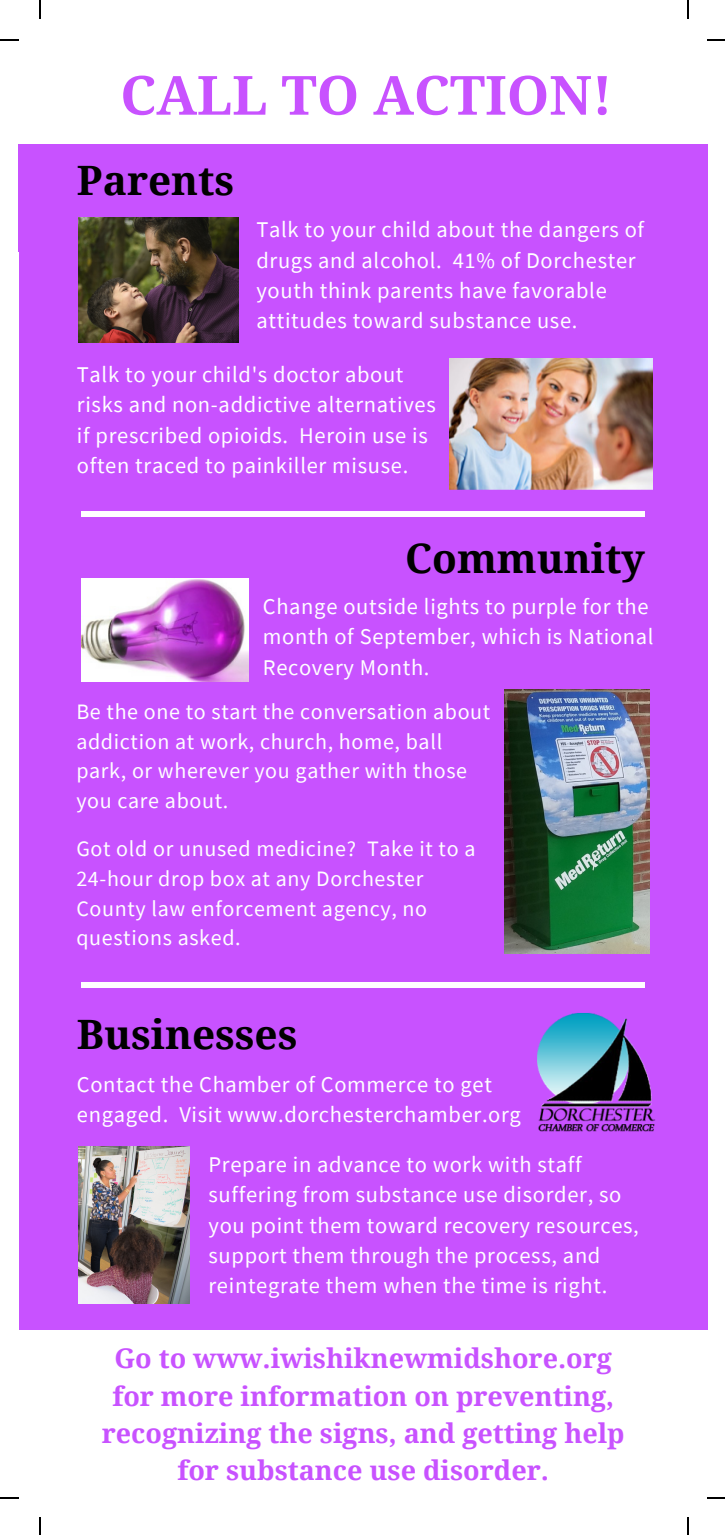
<style>
.page{position:relative;width:725px;height:1535px;background:#fff}
.page>*{position:absolute;margin:0;border:0;box-sizing:border-box;transform-origin:0 0}
.t1{font:700 54px "Droid Serif";color:#c852ff}
.t2{font:700 40.5px "Droid Serif";color:#000}
.t3{font:700 27px/37.1px "Droid Serif";color:#c852ff;text-align:center}
.t4{font:22.5px/30.4px "Source Sans Pro";letter-spacing:.03em;color:#fff}
.t5{font:22.05px/29.7px "Source Sans Pro";letter-spacing:.03em;color:#fff}
</style>
<div class="page">
<div style="left:19px;top:19px;width:688px;height:1498px;background:#c852ff"></div>
<div style="left:19px;top:1330px;width:688px;height:187px;background:#fff"></div>
<div style="left:81px;top:982px;width:564px;height:5px;background:#fff"></div>
<div style="left:19px;top:19px;width:688px;height:124px;background:#fff"></div>
<img style="left:504px;top:689px;width:145px;height:264px">
<div style="left:81px;top:512px;width:564px;height:5px;background:#fff"></div>
<img style="left:537px;top:1012px;width:118px;height:120px">
<img style="left:449px;top:358px;width:203px;height:132px">
<img style="left:81px;top:578px;width:167px;height:103px">
<img style="left:78px;top:1146px;width:111px;height:157px">
<img style="left:78px;top:218px;width:160px;height:124px">
<svg style="left:39px;top:0;width:1px;height:19px"></svg>
<svg style="left:0;top:39px;width:19px;height:1px"></svg>
<svg style="left:687px;top:0;width:1px;height:19px"></svg>
<svg style="left:707px;top:39px;width:18px;height:1px"></svg>
<svg style="left:39px;top:1517px;width:1px;height:18px"></svg>
<svg style="left:0;top:1497px;width:19px;height:1px"></svg>
<svg style="left:687px;top:1517px;width:1px;height:18px"></svg>
<svg style="left:707px;top:1497px;width:18px;height:1px"></svg>
<h1 class="t1" style="left:120px;top:65px;width:493px">CALL TO ACTION!</h1>
<h2 class="t2" style="left:77px;top:158px;width:159px">Parents</h2>
<p class="t4" style="left:256px;top:214px;width:389px">Talk to your child about the dangers of drugs and alcohol. 41% of Dorchester youth think parents have favorable attitudes toward substance use.</p>
<p class="t4" style="left:77px;top:359px;width:360px">Talk to your child's doctor about risks and non-addictive alternatives if prescribed opioids. Heroin use is often traced to painkiller misuse.</p>
<h2 class="t2" style="left:405px;top:535px;width:241px">Community</h2>
<p class="t4" style="left:263px;top:591px;width:392px">Change outside lights to purple for the month of September, which is National<br>Recovery Month.</p>
<p class="t5" style="left:76px;top:696px;width:415px">Be the one to start the conversation about addiction at work, church, home, ball park, or wherever you gather with those you care about.</p>
<p class="t5" style="left:76px;top:833px;width:400px">Got old or unused medicine? Take it to a<br>24-hour drop box at any Dorchester<br>County law enforcement agency, no questions asked.</p>
<h2 class="t2" style="left:77px;top:1011px;width:222px">Businesses</h2>
<p class="t4" style="left:77px;top:1068px;width:445px">Contact the Chamber of Commerce to get engaged. Visit www.dorchesterchamber.org</p>
<p class="t4" style="left:208px;top:1149px;width:432px">Prepare in advance to work with staff suffering from substance use disorder, so you point them toward recovery resources, support them through the process, and reintegrate them when the time is right.</p>
<p class="t3" style="left:102px;top:1340px;width:524px">Go to www.iwishiknewmidshore.org for more information on preventing, recognizing the signs, and getting help for substance use disorder.</p>
</div>
